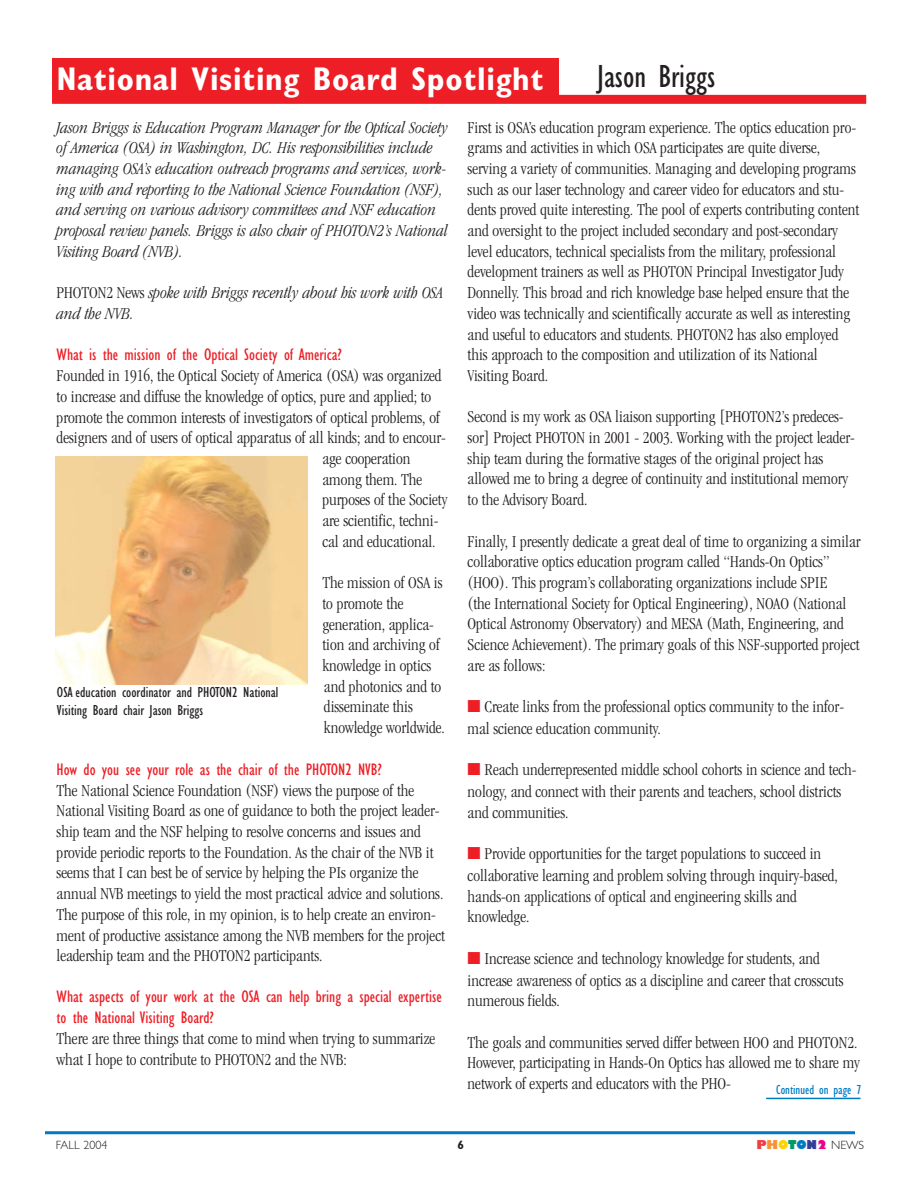
<style>
.page{position:relative;width:918px;height:1188px;background:#fff}
.page>*{position:absolute;margin:0;border:0;box-sizing:border-box;transform-origin:0 0}
.t1{font:700 condensed 33px "Gill Sans";letter-spacing:.02em;color:#fff}
.t2{font:condensed 33px "Gill Sans";color:#231f20}
.t3{font:300 condensed 17.25px/20.7px "Garamond";color:#231f20}
.t4{font:italic 300 condensed 17.25px/20.7px "Garamond";color:#231f20}
.t5{font:condensed 17.25px/21.1px "Gill Sans";color:#ed1e25}
.t6{font:condensed 15px/18px "Gill Sans";color:#231f20}
.t7{font:condensed 13.5px "Gill Sans";color:#007ac2}
.t8{font:300 12px "Gill Sans";color:#231f20}
.t9{font:700 12px "Gill Sans";color:#231f20}
.s1{font-style:normal}
.s2{color:#ed1e25}
.s3{font-weight:800;color:#ef3e42}
.s4{font-weight:800;color:#f79239}
.s5{font-weight:800;color:#ffd300}
.s6{font-weight:800;color:#009a66}
.s7{font-weight:800;color:#007ac2}
.s8{font-weight:800;color:#343e99}
.s9{font-weight:800;color:#ec008c}
</style>
<div class="page">
<div style="left:52px;top:95px;width:814px;height:9px;background:#ed1e25"></div>
<hr style="left:45px;top:1131px;width:810px;height:3px;background:#007ac2">
<div style="left:52px;top:58px;width:507px;height:44px;background:#ed1e25"></div>
<img style="left:56px;top:456px;width:252px;height:229px">
<hr style="left:766px;top:1098px;width:95px;height:1px;background:#007ac2">
<h1 class="t1" style="left:56px;top:67px;width:489px">National Visiting Board Spotlight</h1>
<h1 class="t2" style="left:597px;top:64px;width:120px">Jason Briggs</h1>
<p class="t4" style="left:57px;top:118px;width:393px">Jason Briggs is Education Program Manager for the Optical Society of America (OSA) in Washington, DC. His responsibilities include managing OSA’s education outreach programs and services, work&shy;ing with and reporting to the National Science Foundation (NSF), and serving on various advisory committees and NSF education proposal review panels. Briggs is also chair of PHOTON2’s National Visiting Board (NVB).</p>
<p class="t4" style="left:57px;top:284px;width:388px"><span class="s1">PHOTON2 News</span> spoke with Briggs recently about his work with OSA and the NVB.</p>
<p class="t5" style="left:57px;top:346px;width:287px">What is the mission of the Optical Society of America?</p>
<p class="t3" style="left:57px;top:367px;width:386px">Founded in 1916, the Optical Society of America (OSA) was organized</p>
<p class="t3" style="left:57px;top:387px;width:376px">to increase and diffuse the knowledge of optics, pure and applied; to</p>
<p class="t3" style="left:57px;top:408px;width:385px">promote the common interests of investigators of optical problems, of</p>
<p class="t3" style="left:57px;top:429px;width:391px">designers and of users of optical apparatus of all kinds; and to encour-</p>
<p class="t3" style="left:323px;top:450px;width:89px">age cooperation</p>
<p class="t3" style="left:323px;top:470px;width:101px">among them. The</p>
<p class="t3" style="left:323px;top:491px;width:127px">purposes of the Society</p>
<p class="t3" style="left:323px;top:512px;width:117px">are scientific, techni-</p>
<p class="t3" style="left:323px;top:532px;width:115px">cal and educational.</p>
<p class="t3" style="left:323px;top:574px;width:124px">The mission of OSA is to promote the generation, applica&shy;tion and archiving of knowledge in optics and photonics and to disseminate this knowledge worldwide.</p>
<p class="t5" style="left:57px;top:760px;width:327px">How do you see your role as the chair of the PHOTON2 NVB?</p>
<p class="t3" style="left:57px;top:781px;width:390px">The National Science Foundation (NSF) views the purpose of the National Visiting Board as one of guidance to both the project leader&shy;ship team and the NSF helping to resolve concerns and issues and provide periodic reports to the Foundation. As the chair of the NVB it seems that I can best be of service by helping the PIs organize the annual NVB meetings to yield the most practical advice and solutions.<br>The purpose of this role, in my opinion, is to help create an environ&shy;ment of productive assistance among the NVB members for the project leadership team and the PHOTON2 participants.</p>
<p class="t5" style="left:57px;top:988px;width:387px">What aspects of your work at the OSA can help bring a special expertise to the National Visiting Board?</p>
<p class="t3" style="left:57px;top:1030px;width:380px">There are three things that come to mind when trying to summarize what I hope to contribute to PHOTON2 and the NVB:</p>
<p class="t6" style="left:57px;top:685px;width:223px">OSA education coordinator and PHOTON2 National<br>Visiting Board chair Jason Briggs</p>
<p class="t3" style="left:468px;top:118px;width:393px">First is OSA’s education program experience. The optics education pro&shy;grams and activities in which OSA participates are quite diverse, serving a variety of communities. Managing and developing programs such as our laser technology and career video for educators and stu&shy;dents proved quite interesting. The pool of experts contributing content and oversight to the project included secondary and post-secondary level educators, technical specialists from the military, professional development trainers as well as PHOTON Principal Investigator Judy Donnelly. This broad and rich knowledge base helped ensure that the video was technically and scientifically accurate as well as interesting and useful to educators and students. PHOTON2 has also employed this approach to the composition and utilization of its National Visiting Board.</p>
<p class="t3" style="left:468px;top:408px;width:389px">Second is my work as OSA liaison supporting [PHOTON2’s predeces&shy;sor] Project PHOTON in 2001 - 2003. Working with the project leader&shy;ship team during the formative stages of the original project has allowed me to bring a degree of continuity and institutional memory to the Advisory Board.</p>
<p class="t3" style="left:468px;top:532px;width:394px">Finally, I presently dedicate a great deal of time to organizing a similar collaborative optics education program called “Hands-On Optics” (HOO). This program’s collaborating organizations include SPIE<br>(the International Society for Optical Engineering), NOAO (National Optical Astronomy Observatory) and MESA (Math, Engineering, and Science Achievement). The primary goals of this NSF-supported project are as follows:</p>
<p class="t3" style="left:468px;top:697px;width:378px;line-height:21.8px"><span class="s2">■</span> Create links from the professional optics community to the infor&shy;mal science education community.</p>
<p class="t3" style="left:468px;top:760px;width:390px;line-height:21.3px"><span class="s2">■</span> Reach underrepresented middle school cohorts in science and tech&shy;nology, and connect with their parents and teachers, school districts and communities.</p>
<p class="t3" style="left:468px;top:845px;width:372px"><span class="s2">■</span> Provide opportunities for the target populations to succeed in collaborative learning and problem solving through inquiry-based, hands-on applications of optical and engineering skills and knowledge.</p>
<p class="t3" style="left:468px;top:949px;width:377px;line-height:21.3px"><span class="s2">■</span> Increase science and technology knowledge for students, and increase awareness of optics as a discipline and career that crosscuts numerous fields.</p>
<p class="t3" style="left:468px;top:1033px;width:394px">The goals and communities served differ between HOO and PHOTON2.<br>However, participating in Hands-On Optics has allowed me to share my network of experts and educators with the PHO-</p>
<p class="t7" style="left:776px;top:1084px;width:87px">Continued on page 7</p>
<p class="t8" style="left:56px;top:1141px;width:53px">FALL 2004</p>
<p class="t9" style="left:457px;top:1141px;width:8px">6</p>
<p class="t8" style="left:756px;top:1141px;width:109px"><span class="s3">P</span><span class="s4">H</span><span class="s5">O</span><span class="s6">T</span><span class="s7">O</span><span class="s8">N</span><span class="s9">2</span> NEWS</p>
</div>
